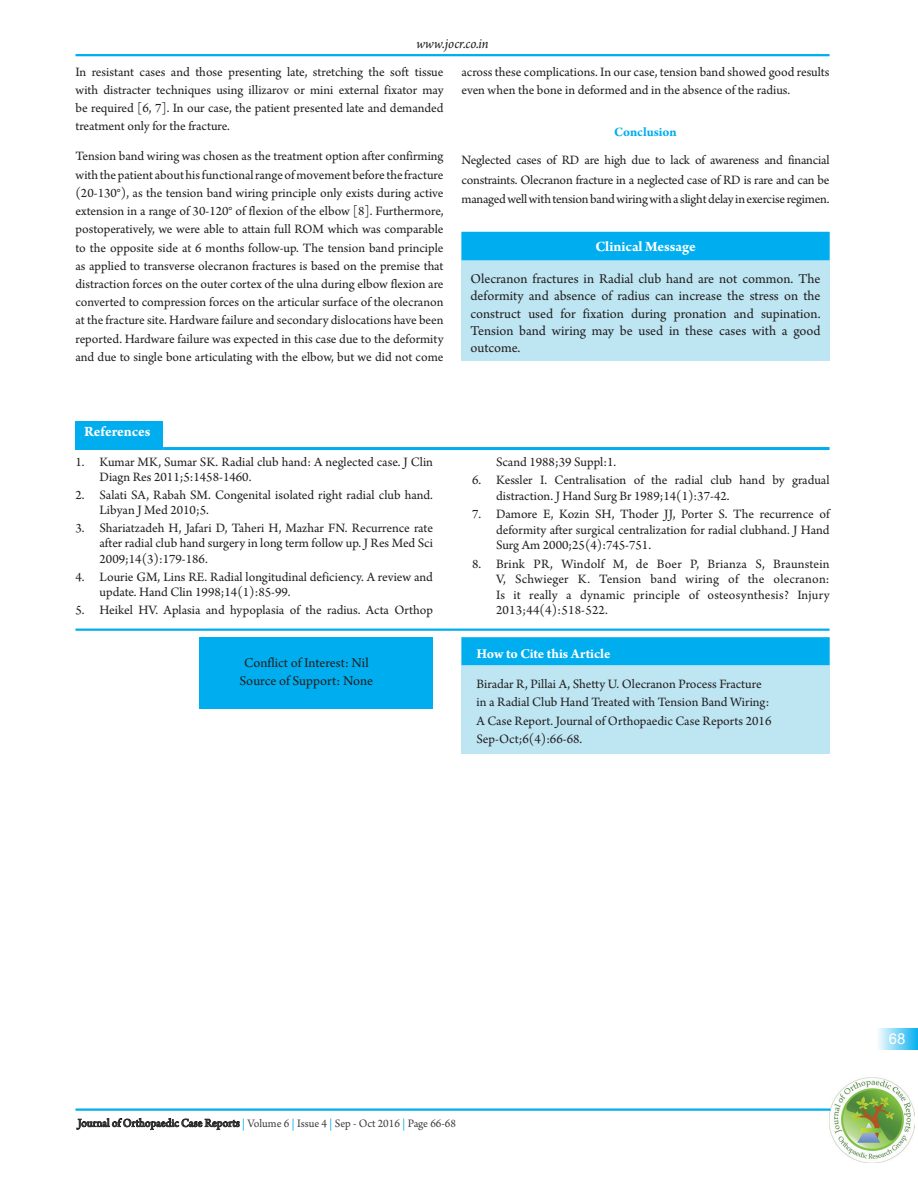
<style>
.page{position:relative;width:918px;height:1188px;background:#fff}
.page>*{position:absolute;margin:0;border:0;box-sizing:border-box;transform-origin:0 0}
.CM_H{font:700 15px "Arno Pro";letter-spacing:-.005em;color:#fff}
.t1{font:italic 15px "Arno Pro";color:#231f20}
.REF_H{font:700 15px "Arno Pro";letter-spacing:-.005em;color:#fff}
.t2{font:15px "Arial";color:#fff}
.CM_TX{font:14.25px/17.1px "Arno Pro";color:#231f20;text-align:justify}
.SRC{font:14.25px/18px "Arno Pro";color:#231f20;text-align:center}
.HTC_H{font:700 14.25px "Arno Pro";color:#fff}
.TX{font:13.5px/18.1px "Arno Pro";letter-spacing:-.005em;color:#231f20;text-align:justify}
.REF{font:13.5px/15.5px "Arno Pro";color:#231f20}
.HTC_TX{font:13.5px/18.5px "Arno Pro";color:#231f20}
.t3{font:700 13.5px "Arno Pro";letter-spacing:-.005em;color:#00aeef}
.RFV{font:12px "Arno Pro";color:#3e3e3f}
.s1{color:#00aeef}
</style>
<div class="page">
<div style="left:876px;top:1029px;width:42px;height:21px;background:linear-gradient(to right,#fffffe,#0db2ef)"></div>
<img style="left:829px;top:1077px;width:85px;height:85px">
<hr style="left:75px;top:1108px;width:756px;height:3px;background:#00aeef">
<svg style="left:76px;top:1118px;width:164px;height:12px"></svg>
<hr style="left:75px;top:54px;width:755px;height:2px;background:#00aeef">
<div style="left:462px;top:232px;width:368px;height:129px;background:#bde5f2"></div>
<div style="left:462px;top:232px;width:368px;height:28px;background:#00aeef"></div>
<hr style="left:163px;top:447px;width:667px;height:3px;background:#00aeef">
<div style="left:75px;top:421px;width:88px;height:29px;background:#00aeef"></div>
<div style="left:199px;top:638px;width:234px;height:71px;background:#00aeef"></div>
<div style="left:462px;top:638px;width:368px;height:116px;background:#bde5f2"></div>
<div style="left:462px;top:637px;width:368px;height:28px;background:#00aeef"></div>
<hr style="left:75px;top:629px;width:755px;height:2px;background:#00aeef">
<p class="t1" style="left:416px;top:35px;width:74px">www.jocr.co.in</p>
<p class="TX" style="left:75px;top:63px;width:370px">In resistant cases and those presenting late, stretching the soft tissue with distracter techniques using illizarov or mini external fixator may be required [6, 7]. In our case, the patient presented late and demanded treatment only for the fracture.</p>
<p class="TX" style="left:75px;top:148px;width:370px">Tension band wiring was chosen as the treatment option after confirming with the patient about his functional range of movement before the fracture (20-130°), as the tension band wiring principle only exists during active extension in a range of 30-120° of flexion of the elbow [8]. Furthermore, postoperatively, we were able to attain full ROM which was comparable to the opposite side at 6 months follow-up. The tension band principle as applied to transverse olecranon fractures is based on the premise that distraction forces on the outer cortex of the ulna during elbow flexion are converted to compression forces on the articular surface of the olecranon at the fracture site. Hardware failure and secondary dislocations have been reported. Hardware failure was expected in this case due to the deformity and due to single bone articulating with the elbow, but we did not come</p>
<p class="TX" style="left:462px;top:63px;width:370px">across these complications. In our case, tension band showed good results even when the bone in deformed and in the absence of the radius.</p>
<h1 class="t3" style="left:614px;top:124px;width:64px">Conclusion</h1>
<p class="TX" style="left:462px;top:151px;width:370px;line-height:19.5px">Neglected cases of RD are high due to lack of awareness and financial constraints. Olecranon fracture in a neglected case of RD is rare and can be managed well with tension band wiring with a slight delay in exercise regimen.</p>
<p class="CM_H" style="left:595px;top:238px;width:102px">Clinical Message</p>
<p class="CM_TX" style="left:471px;top:271px;width:352px">Olecranon fractures in Radial club hand are not common. The deformity and absence of radius can increase the stress on the construct used for fixation during pronation and supination.<br>Tension band wiring may be used in these cases with a good outcome.</p>
<p class="REF_H" style="left:84px;top:423px;width:68px">References</p>
<p class="REF" style="left:99px;top:455px;width:335px;text-indent:-24px">1. Kumar MK, Sumar SK. Radial club hand: A neglected case. J Clin<br>Diagn Res 2011;5:1458-1460.</p>
<p class="REF" style="left:99px;top:488px;width:335px;text-indent:-24px">2. Salati SA, Rabah SM. Congenital isolated right radial club hand.<br>Libyan J Med 2010;5.</p>
<p class="REF" style="left:99px;top:521px;width:335px;text-align:justify;text-indent:-24px">3. Shariatzadeh H, Jafari D, Taheri H, Mazhar FN. Recurrence rate after radial club hand surgery in long term follow up. J Res Med Sci 2009;14(3):179-186.</p>
<p class="REF" style="left:99px;top:570px;width:335px;text-indent:-24px">4. Lourie GM, Lins RE. Radial longitudinal deficiency. A review and update. Hand Clin 1998;14(1):85-99.</p>
<p class="REF" style="left:75px;top:603px;width:359px">5. Heikel HV. Aplasia and hypoplasia of the radius. Acta Orthop</p>
<p class="SRC" style="left:240px;top:654px;width:135px">Conflict of Interest: Nil<br>Source of Support: None</p>
<p class="REF" style="left:496px;top:455px;width:122px">Scand 1988;39 Suppl:1.</p>
<p class="REF" style="left:496px;top:473px;width:335px;text-indent:-24px">6. Kessler I. Centralisation of the radial club hand by gradual distraction. J Hand Surg Br 1989;14(1):37-42.</p>
<p class="REF" style="left:496px;top:507px;width:335px;text-align:justify;text-indent:-24px">7. Damore E, Kozin SH, Thoder JJ, Porter S. The recurrence of deformity after surgical centralization for radial clubhand. J Hand Surg Am 2000;25(4):745-751.</p>
<p class="REF" style="left:496px;top:557px;width:335px;text-align:justify;text-indent:-24px">8. Brink PR, Windolf M, de Boer P, Brianza S, Braunstein V, Schwieger K. Tension band wiring of the olecranon:<br>Is it really a dynamic principle of osteosynthesis? Injury 2013;44(4):518-522.</p>
<p class="HTC_H" style="left:477px;top:645px;width:135px">How to Cite this Article</p>
<p class="HTC_TX" style="left:477px;top:675px;width:296px">Biradar R, Pillai A, Shetty U. Olecranon Process Fracture in a Radial Club Hand Treated with Tension Band Wiring:<br>A Case Report. Journal of Orthopaedic Case Reports 2016<br>Sep-Oct;6(4):66-68.</p>
<p class="RFV" style="left:78px;top:1116px;width:380px">Journal of Orthopaedic Case Reports <span class="s1">|</span> Volume 6 <span class="s1">|</span> Issue 4 <span class="s1">|</span> Sep - Oct 2016 <span class="s1">|</span> Page 66-68</p>
<p class="t2" style="left:889px;top:1028px;width:18px">68</p>
</div>
